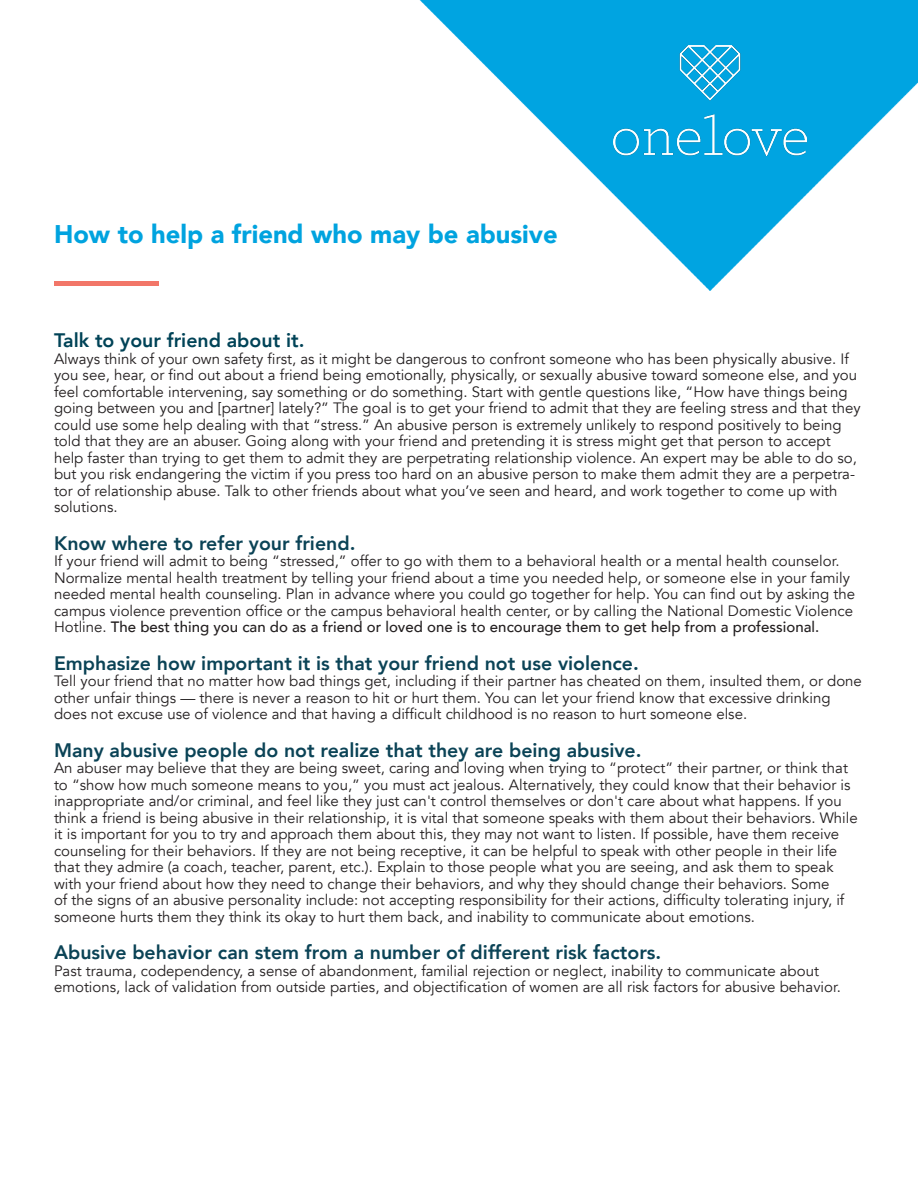
<style>
.page{position:relative;width:918px;height:1188px;background:#fff}
.page>*{position:absolute;margin:0;border:0;box-sizing:border-box;transform-origin:0 0}
.t1{font:900 25.5px "Avenir";color:#00a3df}
.Body_Title{font:800 19.5px "Avenir";color:#0b4356}
.Body_Title-2{font:800 19.5px "Avenir";color:#004357}
.Facilitator_tip{font:15px/16.5px "Avenir";color:#231f20}
.s1{font-weight:500}
</style>
<div class="page">
<div style="left:54px;top:281px;width:104px;height:5px;background:#f27668"></div>
<img style="left:419px;top:0;width:499px;height:290px">
<img style="left:613px;top:46px;width:193px;height:110px">
<p class="t1" style="left:54px;top:212px;width:505px">How to help a friend who may be abusive</p>
<p class="Body_Title-2" style="left:54px;top:325px;width:252px">Talk to your friend about it.</p>
<p class="Facilitator_tip" style="left:54px;top:350px;width:808px">Always think of your own safety first, as it might be dangerous to confront someone who has been physically abusive. If you see, hear, or find out about a friend being emotionally, physically, or sexually abusive toward someone else, and you feel comfortable intervening, say something or do something. Start with gentle questions like, “How have things being going between you and [partner] lately?” The goal is to get your friend to admit that they are feeling stress and that they could use some help dealing with that “stress.” An abusive person is extremely unlikely to respond positively to being told that they are an abuser. Going along with your friend and pretending it is stress might get that person to accept help faster than trying to get them to admit they are perpetrating relationship violence. An expert may be able to do so, but you risk endangering the victim if you press too hard on an abusive person to make them admit they are a perpetra&shy;tor of relationship abuse. Talk to other friends about what you’ve seen and heard, and work together to come up with solutions.</p>
<p class="Body_Title" style="left:54px;top:528px;width:303px">Know where to refer your friend.</p>
<p class="Facilitator_tip" style="left:54px;top:553px;width:803px">If your friend will admit to being “stressed,” offer to go with them to a behavioral health or a mental health counselor.<br>Normalize mental health treatment by telling your friend about a time you needed help, or someone else in your family needed mental health counseling. Plan in advance where you could go together for help. You can find out by asking the campus violence prevention office or the campus behavioral health center, or by calling the National Domestic Violence Hotline. <span class="s1">The best thing you can do as a friend or loved one is to encourage them to get help from a professional.</span></p>
<p class="Body_Title" style="left:54px;top:648px;width:586px">Emphasize how important it is that your friend not use violence.</p>
<p class="Facilitator_tip" style="left:54px;top:673px;width:809px">Tell your friend that no matter how bad things get, including if their partner has cheated on them, insulted them, or done other unfair things — there is never a reason to hit or hurt them. You can let your friend know that excessive drinking does not excuse use of violence and that having a difficult childhood is no reason to hurt someone else.</p>
<p class="Body_Title" style="left:54px;top:735px;width:589px">Many abusive people do not realize that they are being abusive.</p>
<p class="Facilitator_tip" style="left:54px;top:760px;width:805px">An abuser may believe that they are being sweet, caring and loving when trying to “protect” their partner, or think that to “show how much someone means to you,” you must act jealous. Alternatively, they could know that their behavior is inappropriate and/or criminal, and feel like they just can't control themselves or don't care about what happens. If you think a friend is being abusive in their relationship, it is vital that someone speaks with them about their behaviors. While it is important for you to try and approach them about this, they may not want to listen. If possible, have them receive counseling for their behaviors. If they are not being receptive, it can be helpful to speak with other people in their life that they admire (a coach, teacher, parent, etc.). Explain to those people what you are seeing, and ask them to speak with your friend about how they need to change their behaviors, and why they should change their behaviors. Some<br>of the signs of an abusive personality include: not accepting responsibility for their actions, difficulty tolerating injury, if someone hurts them they think its okay to hurt them back, and inability to communicate about emotions.</p>
<p class="Body_Title" style="left:54px;top:937px;width:609px">Abusive behavior can stem from a number of different risk factors.</p>
<p class="Facilitator_tip" style="left:54px;top:962px;width:788px">Past trauma, codependency, a sense of abandonment, familial rejection or neglect, inability to communicate about emotions, lack of validation from outside parties, and objectification of women are all risk factors for abusive behavior.</p>
</div>
